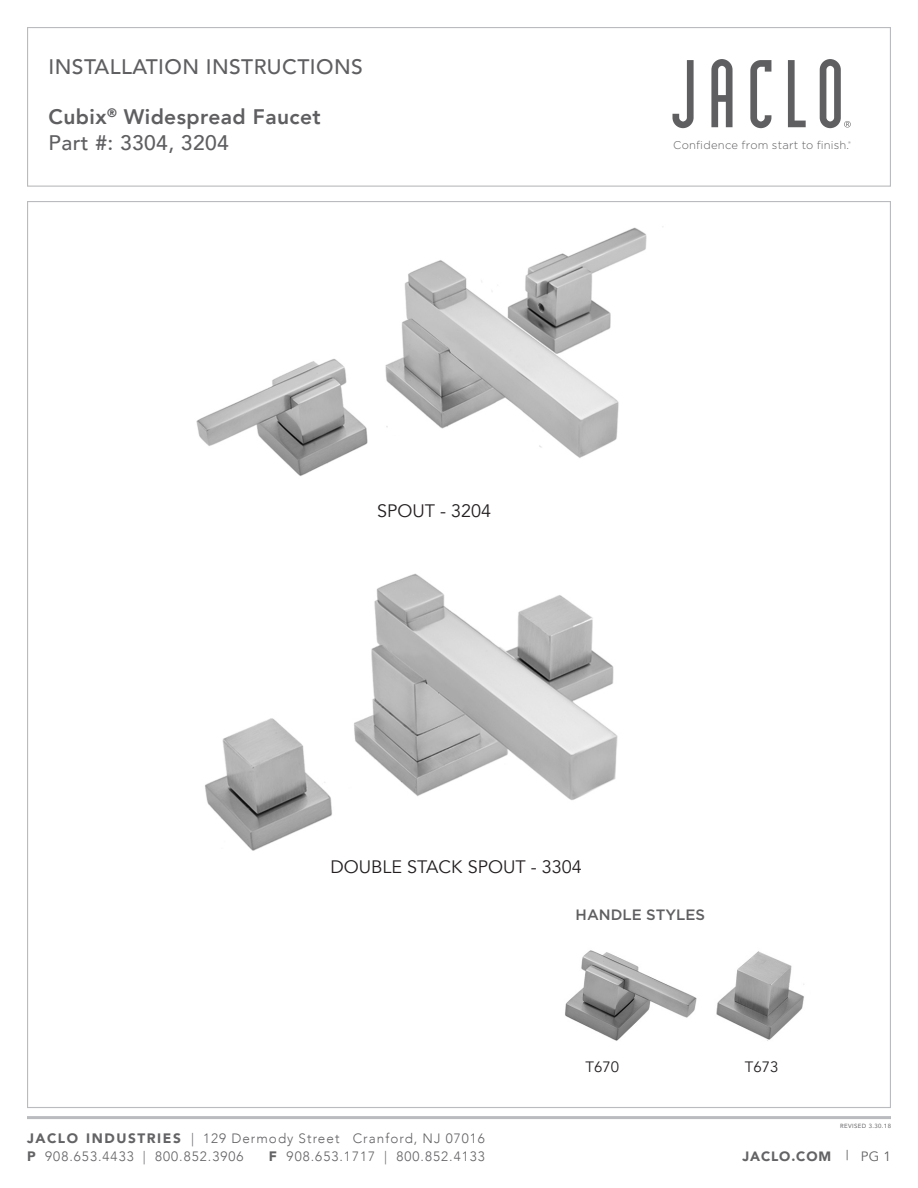
<style>
.page{position:relative;width:918px;height:1188px;background:#fff}
.page>*{position:absolute;margin:0;border:0;box-sizing:border-box;transform-origin:0 0}
.t1{font:500 21px "Avenir";letter-spacing:.02em;color:#5f5f62}
.t2{font:800 21px "Avenir";letter-spacing:.02em;color:#5f5f62}
.t3{font:18px "Avenir";color:#231f20}
.t4{font:500 15px "Gotham";color:#5f5f62}
.t5{font:15px "Avenir";color:#231f20}
.t6{font:300 13.5px/18px "Avenir";letter-spacing:.075em;color:#636265}
.t7{font:900 13.5px "Avenir";letter-spacing:.065em;color:#636265}
.t8{font:300 11.25px "Gotham";letter-spacing:.02em;color:#5f5f62}
.t9{font:6px "Avenir";letter-spacing:.065em;color:#636265}
.s1{font-weight:900;font-size:13.65px}
.s2{font-weight:400}
</style>
<div class="page">
<hr style="left:27px;top:1116px;width:864px;height:3px;background:#babbbe">
<div style="left:27px;top:27px;width:864px;height:160px;border:1px solid #babbbe"></div>
<svg style="left:673px;top:60px;width:21px;height:68px"></svg>
<svg style="left:711px;top:59px;width:22px;height:68px"></svg>
<svg style="left:750px;top:60px;width:21px;height:68px"></svg>
<svg style="left:788px;top:60px;width:18px;height:67px"></svg>
<svg style="left:820px;top:59px;width:31px;height:69px"></svg>
<img style="left:205px;top:573px;width:413px;height:278px">
<img style="left:565px;top:950px;width:239px;height:91px">
<img style="left:196px;top:226px;width:467px;height:250px">
<p class="t1" style="left:49px;top:49px;width:316px">INSTALLATION INSTRUCTIONS</p>
<p class="t2" style="left:49px;top:101px;width:274px">Cubix<sup>®</sup> Widespread Faucet</p>
<p class="t1" style="left:49px;top:124px;width:182px">Part #: 3304, 3204</p>
<p class="t8" style="left:673px;top:138px;width:179px">Confidence from start to finish.<sup>®</sup></p>
<p class="t3" style="left:377px;top:500px;width:116px">SPOUT - 3204</p>
<p class="t3" style="left:330px;top:856px;width:253px">DOUBLE STACK SPOUT - 3304</p>
<p class="t6" style="left:27px;top:1129px;width:459px"><span class="s1">JACLO INDUSTRIES</span> | 129 Dermody Street Cranford, NJ 07016<br><span class="s1">P</span> 908.653.4433 | 800.852.3906</p>
<p class="t6" style="left:269px;top:1147px;width:218px"><span class="s1">F</span> 908.653.1717 | 800.852.4133</p>
<p class="t4" style="left:576px;top:905px;width:131px">HANDLE STYLES</p>
<p class="t5" style="left:586px;top:1058px;width:35px">T670</p>
<p class="t5" style="left:745px;top:1058px;width:35px">T673</p>
<p class="t9" style="left:840px;top:1121px;width:52px">REVISED 3.30.18</p>
<p class="t7" style="left:742px;top:1145px;width:150px">JACLO.COM <span class="s2">| PG 1</span></p>
</div>
